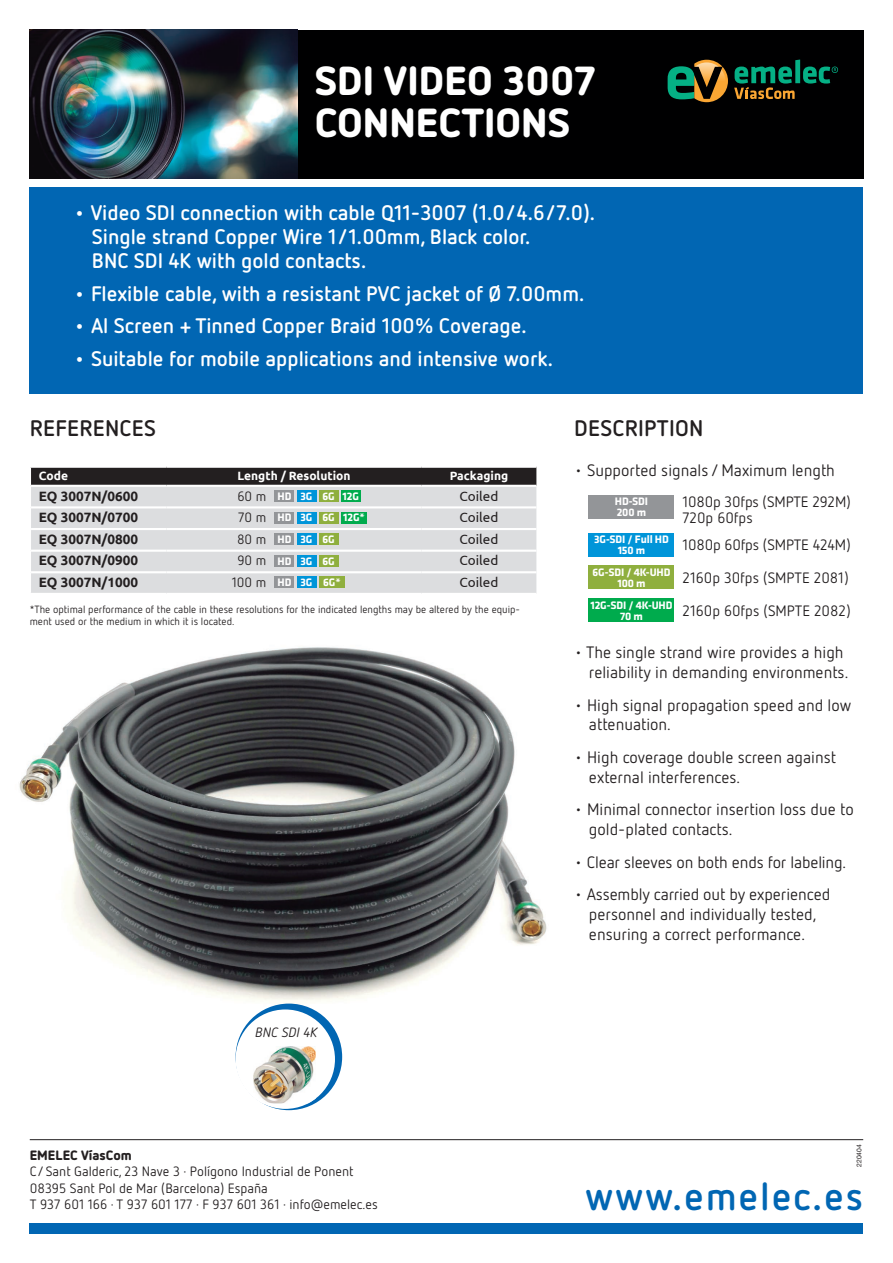
<style>
.page{position:relative;width:893px;height:1263px;background:#fff}
.page>*{position:absolute;margin:0;border:0;box-sizing:border-box;transform-origin:0 0}
.t1{font:900 40.5px/42px "Netto OT";color:#fff}
.t2{font:700 39px "Netto OT";letter-spacing:.045em;color:#0166b3}
.t3{font:700 22.5px "Netto OT";letter-spacing:.01em;color:#231f20}
.t4{font:700 21px/24px "Netto OT";color:#fff}
.t5{font:16.5px/19.8px "Netto OT";color:#231f20}
.t6{font:15px "Netto OT";color:#231f20}
.t7{font:13.5px "Netto OT";color:#231f20}
._01{font:700 13.5px "Ubuntu";color:#231f20}
._01_mig{font:13.5px "Ubuntu";color:#231f20}
.t8{font:900 13.5px "Netto OT";color:#231f20}
.t9{font:italic 13.5px "Netto OT";color:#231f20}
.t10{font:700 12px "Ubuntu";color:#fff}
._02{font:700 11.25px "Klavika";letter-spacing:-.01em;color:#fff}
.t11{font:10.5px/12px "Netto OT";color:#231f20}
.t12{font:6.75px "Helvetica Neue";color:#231f20}
.s1{font-family:"Ubuntu";font-weight:300}
</style>
<div class="page">
<div style="left:30px;top:1223px;width:833px;height:10px;background:#0166b3"></div>
<img style="left:19px;top:647px;width:528px;height:447px">
<div style="left:30px;top:187px;width:833px;height:206px;background:#0166b3"></div>
<hr style="left:30px;top:1139px;width:833px;height:1px;background:#231f20">
<div style="left:30px;top:30px;width:833px;height:149px;background:#000001"></div>
<svg style="left:668px;top:60px;width:60px;height:42px"></svg>
<svg style="left:734px;top:60px;width:104px;height:39px"></svg>
<img style="left:30px;top:30px;width:268px;height:149px">
<div style="left:236px;top:1003px;width:106px;height:107px;background:#0166b3;border-radius:50%"></div>
<div style="left:236px;top:1009px;width:99px;height:100px;background:#fff;border-radius:50%"></div>
<img style="left:253px;top:1046px;width:63px;height:57px">
<svg style="left:30px;top:468px;width:506px;height:125px;background:#bfbfc1"></svg>
<hr style="left:31px;top:485px;width:135px;height:2px;background:#fff">
<hr style="left:166px;top:485px;width:256px;height:2px;background:#fff">
<hr style="left:422px;top:485px;width:114px;height:2px;background:#fff">
<hr style="left:31px;top:506px;width:135px;height:2px;background:#fff">
<hr style="left:166px;top:506px;width:256px;height:2px;background:#fff">
<hr style="left:422px;top:506px;width:114px;height:2px;background:#fff">
<hr style="left:31px;top:528px;width:135px;height:2px;background:#fff">
<hr style="left:166px;top:528px;width:256px;height:2px;background:#fff">
<hr style="left:422px;top:528px;width:114px;height:2px;background:#fff">
<hr style="left:31px;top:550px;width:135px;height:2px;background:#fff">
<hr style="left:166px;top:550px;width:256px;height:2px;background:#fff">
<hr style="left:422px;top:550px;width:114px;height:2px;background:#fff">
<hr style="left:31px;top:571px;width:135px;height:2px;background:#fff">
<hr style="left:166px;top:571px;width:256px;height:2px;background:#fff">
<hr style="left:422px;top:571px;width:114px;height:2px;background:#fff">
<div style="left:341px;top:490px;width:19px;height:12px;background:#00ab4d"></div>
<div style="left:319px;top:490px;width:19px;height:12px;background:#8faf3e"></div>
<div style="left:297px;top:490px;width:19px;height:12px;background:#0095d9"></div>
<div style="left:275px;top:490px;width:19px;height:12px;background:#939598"></div>
<div style="left:341px;top:512px;width:26px;height:11px;background:#00ab4d"></div>
<div style="left:319px;top:512px;width:19px;height:11px;background:#8faf3e"></div>
<div style="left:297px;top:512px;width:19px;height:11px;background:#0095d9"></div>
<div style="left:275px;top:512px;width:19px;height:11px;background:#939598"></div>
<div style="left:319px;top:533px;width:19px;height:12px;background:#8faf3e"></div>
<div style="left:297px;top:533px;width:19px;height:12px;background:#0095d9"></div>
<div style="left:275px;top:533px;width:19px;height:12px;background:#939598"></div>
<div style="left:319px;top:555px;width:19px;height:12px;background:#8faf3e"></div>
<div style="left:297px;top:555px;width:19px;height:12px;background:#0095d9"></div>
<div style="left:275px;top:555px;width:19px;height:12px;background:#939598"></div>
<div style="left:319px;top:576px;width:26px;height:12px;background:#8faf3e"></div>
<div style="left:297px;top:576px;width:19px;height:12px;background:#0095d9"></div>
<div style="left:275px;top:576px;width:19px;height:12px;background:#939598"></div>
<div style="left:589px;top:495px;width:85px;height:23px;background:#939598"></div>
<div style="left:589px;top:533px;width:85px;height:23px;background:#0095d9"></div>
<div style="left:589px;top:566px;width:85px;height:23px;background:#8faf3e"></div>
<div style="left:589px;top:599px;width:85px;height:23px;background:#00ab4d"></div>
<p class="t1" style="left:315px;top:58px;width:283px">SDI VIDEO 3007<br>CONNECTIONS</p>
<p class="t4" style="left:92px;top:200px;width:505px;text-indent:-18px">• Video SDI connection with cable Q11-3007 (1.0/4.6/7.0).<br>Single strand Copper Wire 1/1.00mm, Black color.<br>BNC SDI 4K with gold contacts.</p>
<p class="t4" style="left:74px;top:281px;width:512px">• Flexible cable, with a resistant PVC jacket of Ø 7.00mm.</p>
<p class="t4" style="left:74px;top:313px;width:454px">• Al Screen + Tinned Copper Braid 100% Coverage.</p>
<p class="t4" style="left:74px;top:346px;width:481px">• Suitable for mobile applications and intensive work.</p>
<p class="t3" style="left:30px;top:414px;width:128px">REFERENCES</p>
<p class="t3" style="left:574px;top:414px;width:131px">DESCRIPTION</p>
<p class="t10" style="left:39px;top:469px;width:31px">Code</p>
<p class="t10" style="left:237px;top:469px;width:115px">Length / Resolution</p>
<p class="t10" style="left:450px;top:469px;width:60px">Packaging</p>
<p class="_01" style="left:39px;top:487px;width:101px">EQ 3007N/0600</p>
<p class="t7" style="left:237px;top:487px;width:30px">60 m</p>
<p class="_02" style="left:278px;top:488px;width:15px">HD</p>
<p class="_02" style="left:301px;top:488px;width:13px">3G</p>
<p class="_02" style="left:323px;top:488px;width:14px">6G</p>
<p class="_02" style="left:343px;top:488px;width:18px">12G</p>
<p class="_01_mig" style="left:460px;top:487px;width:40px">Coiled</p>
<p class="_01" style="left:39px;top:509px;width:101px">EQ 3007N/0700</p>
<p class="t7" style="left:238px;top:509px;width:30px">70 m</p>
<p class="_02" style="left:278px;top:509px;width:15px">HD</p>
<p class="_02" style="left:301px;top:509px;width:13px">3G</p>
<p class="_02" style="left:323px;top:509px;width:14px">6G</p>
<p class="_02" style="left:343px;top:509px;width:23px">12G*</p>
<p class="_01_mig" style="left:460px;top:509px;width:40px">Coiled</p>
<p class="_01" style="left:39px;top:531px;width:101px">EQ 3007N/0800</p>
<p class="t7" style="left:237px;top:531px;width:31px">80 m</p>
<p class="_02" style="left:278px;top:531px;width:15px">HD</p>
<p class="_02" style="left:301px;top:531px;width:13px">3G</p>
<p class="_02" style="left:323px;top:531px;width:14px">6G</p>
<p class="_01_mig" style="left:460px;top:531px;width:40px">Coiled</p>
<p class="_01" style="left:39px;top:552px;width:101px">EQ 3007N/0900</p>
<p class="t7" style="left:237px;top:552px;width:30px">90 m</p>
<p class="_02" style="left:278px;top:553px;width:15px">HD</p>
<p class="_02" style="left:301px;top:553px;width:13px">3G</p>
<p class="_02" style="left:323px;top:553px;width:14px">6G</p>
<p class="_01_mig" style="left:460px;top:552px;width:40px">Coiled</p>
<p class="_01" style="left:39px;top:574px;width:101px">EQ 3007N/1000</p>
<p class="t7" style="left:232px;top:574px;width:36px">100 m</p>
<p class="_02" style="left:278px;top:574px;width:15px">HD</p>
<p class="_02" style="left:301px;top:574px;width:13px">3G</p>
<p class="_02" style="left:323px;top:574px;width:19px">6G*</p>
<p class="_01_mig" style="left:460px;top:574px;width:40px">Coiled</p>
<p class="t11" style="left:30px;top:603px;width:492px">*The optimal performance of the cable in these resolutions for the indicated lengths may be altered by the equip&shy;ment used or the medium in which it is located.</p>
<p class="t9" style="left:255px;top:1024px;width:63px">BNC SDI 4K</p>
<p class="t8" style="left:30px;top:1146px;width:104px">EMELEC VíasCom</p>
<p class="t7" style="left:30px;top:1163px;width:325px">C/ Sant Galderic, 23 Nave 3 · Polígono Industrial de Ponent</p>
<p class="t7" style="left:30px;top:1179px;width:240px">08395 Sant Pol de Mar (Barcelona) España</p>
<p class="t7" style="left:30px;top:1196px;width:350px">T 937 601 166 · T 937 601 177 · F 937 601 361 · info<span class="s1">@</span>emelec.es</p>
<p class="t5" style="left:574px;top:460px;width:262px">• Supported signals / Maximum length</p>
<p class="_02" style="left:615px;top:493px;width:35px">HD-SDI</p>
<p class="_02" style="left:617px;top:504px;width:31px">200 m</p>
<p class="t6" style="left:682px;top:492px;width:170px">1080p 30fps (SMPTE 292M)</p>
<p class="t6" style="left:682px;top:509px;width:72px">720p 60fps</p>
<p class="_02" style="left:594px;top:531px;width:76px">3G-SDI / Full HD</p>
<p class="_02" style="left:618px;top:542px;width:29px">150 m</p>
<p class="t6" style="left:682px;top:536px;width:170px">1080p 60fps (SMPTE 424M)</p>
<p class="_02" style="left:592px;top:564px;width:79px">6G-SDI / 4K-UHD</p>
<p class="_02" style="left:617px;top:575px;width:30px">100 m</p>
<p class="t6" style="left:682px;top:569px;width:168px">2160p 30fps (SMPTE 2081)</p>
<p class="_02" style="left:590px;top:597px;width:84px">12G-SDI / 4K-UHD</p>
<p class="_02" style="left:620px;top:608px;width:24px">70 m</p>
<p class="t6" style="left:682px;top:602px;width:170px">2160p 60fps (SMPTE 2082)</p>
<p class="t5" style="left:574px;top:642px;width:276px;text-align:right">• The single strand wire provides a high reliability in demanding environments.</p>
<p class="t5" style="left:589px;top:695px;width:264px;text-indent:-15px">• High signal propagation speed and low attenuation.</p>
<p class="t5" style="left:589px;top:747px;width:249px;text-indent:-15px">• High coverage double screen against external interferences.</p>
<p class="t5" style="left:589px;top:799px;width:266px;text-indent:-15px">• Minimal connector insertion loss due to gold-plated contacts.</p>
<p class="t5" style="left:574px;top:852px;width:274px">• Clear sleeves on both ends for labeling.</p>
<p class="t5" style="left:589px;top:884px;width:243px;text-indent:-15px">• Assembly carried out by experienced personnel and individually tested, ensuring a correct performance.</p>
<p class="t12" style="left:855px;top:1167px;width:24px;rotate:-90deg">220404</p>
<p class="t2" style="left:585px;top:1172px;width:280px">www.emelec.es</p>
</div>
